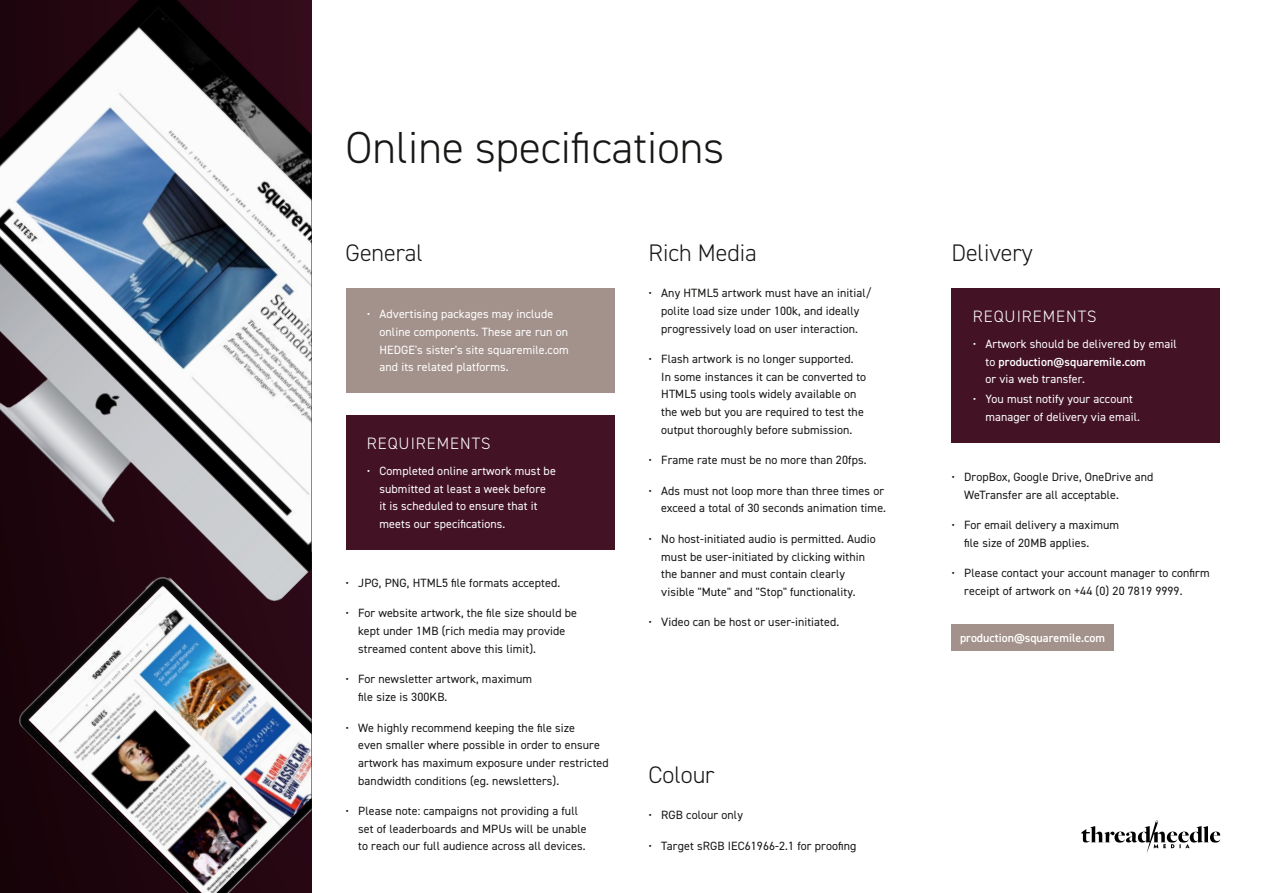
<style>
.page{position:relative;width:1263px;height:893px;background:#fff}
.page>*{position:absolute;margin:0;border:0;box-sizing:border-box;transform-origin:0 0}
.t1{font:300 45px "DIN2014";color:#181716}
.t2{font:300 24px "DIN2014";color:#181716}
.t3{font:300 16.5px "DIN2014";letter-spacing:.06em;color:#fff}
.t4{font:12px/17.7px "DIN2014";letter-spacing:.01em;color:#181716}
.t5{font:12px/17.7px "DIN2014";letter-spacing:.01em;color:#fff}
.t6{font:600 12px "DIN2014";color:#fff}
.s1{font-weight:600}
</style>
<div class="page">
<img style="left:14px;top:651px;width:297px;height:242px">
<img style="left:0;top:0;width:311px;height:651px">
<div style="left:345px;top:415px;width:269px;height:134px;background:#431224"></div>
<div style="left:345px;top:288px;width:269px;height:105px;background:#a3928b"></div>
<svg style="left:1081px;top:820px;width:139px;height:33px"></svg>
<div style="left:951px;top:288px;width:269px;height:154px;background:#431224"></div>
<div style="left:951px;top:624px;width:162px;height:26px;background:#a3928b"></div>
<h1 class="t1" style="left:345px;top:120px;width:380px">Online specifications</h1>
<h2 class="t2" style="left:345px;top:238px;width:79px">General</h2>
<p class="t5" style="left:379px;top:305px;width:191px;text-indent:-13px">• Advertising packages may include online components. These are run on HEDGE's sister's site squaremile.com and its related platforms.</p>
<h3 class="t3" style="left:367px;top:433px;width:125px">REQUIREMENTS</h3>
<p class="t5" style="left:379px;top:462px;width:178px;text-indent:-13px">• Completed online artwork must be submitted at least a week before<br>it is scheduled to ensure that it meets our specifications.</p>
<p class="t4" style="left:345px;top:574px;width:216px">• JPG, PNG, HTML5 file formats accepted.</p>
<p class="t4" style="left:358px;top:604px;width:220px;text-indent:-13px">• For website artwork, the file size should be kept under 1MB (rich media may provide streamed content above this limit).</p>
<p class="t4" style="left:358px;top:670px;width:175px;text-indent:-13px">• For newsletter artwork, maximum file size is 300KB.</p>
<p class="t4" style="left:358px;top:718px;width:252px;text-indent:-13px">• We highly recommend keeping the file size<br>even smaller where possible in order to ensure artwork has maximum exposure under restricted bandwidth conditions (eg. newsletters).</p>
<p class="t4" style="left:358px;top:802px;width:230px;text-indent:-13px">• Please note: campaigns not providing a full set of leaderboards and MPUs will be unable to reach our full audience across all devices.</p>
<h2 class="t2" style="left:648px;top:238px;width:110px">Rich Media</h2>
<p class="t4" style="left:648px;top:284px;width:225px;text-align:center">• Any HTML5 artwork must have an initial/ polite load size under 100k, and ideally progressively load on user interaction.</p>
<p class="t4" style="left:661px;top:350px;width:206px;text-indent:-13px">• Flash artwork is no longer supported.<br>In some instances it can be converted to HTML5 using tools widely available on the web but you are required to test the output thoroughly before submission.</p>
<p class="t4" style="left:648px;top:451px;width:220px">• Frame rate must be no more than 20fps.</p>
<p class="t4" style="left:648px;top:481px;width:239px;text-align:right">• Ads must not loop more than three times or exceed a total of 30 seconds animation time.</p>
<p class="t4" style="left:661px;top:530px;width:216px;text-indent:-13px">• No host-initiated audio is permitted. Audio must be user-initiated by clicking within the banner and must contain clearly visible "Mute" and "Stop" functionality.</p>
<p class="t4" style="left:648px;top:613px;width:192px">• Video can be host or user-initiated.</p>
<h2 class="t2" style="left:648px;top:760px;width:68px">Colour</h2>
<p class="t4" style="left:648px;top:806px;width:96px">• RGB colour only</p>
<p class="t4" style="left:648px;top:836px;width:209px">• Target sRGB IEC61966-2.1 for proofing</p>
<h2 class="t2" style="left:951px;top:238px;width:83px">Delivery</h2>
<h3 class="t3" style="left:973px;top:306px;width:125px">REQUIREMENTS</h3>
<p class="t5" style="left:985px;top:335px;width:193px;text-indent:-13px">• Artwork should be delivered by email to <span class="s1">production@squaremile.com<br></span>or via web transfer.</p>
<p class="t5" style="left:985px;top:390px;width:156px;text-indent:-13px">• You must notify your account manager of delivery via email.</p>
<p class="t4" style="left:964px;top:468px;width:191px;text-indent:-13px">• DropBox, Google Drive, OneDrive and<br>WeTransfer are all acceptable.</p>
<p class="t4" style="left:964px;top:516px;width:156px;text-indent:-13px">• For email delivery a maximum file size of 20MB applies.</p>
<p class="t4" style="left:964px;top:564px;width:247px;text-indent:-13px">• Please contact your account manager to confirm receipt of artwork on +44 (0) 20 7819 9999.</p>
<p class="t6" style="left:960px;top:629px;width:147px">production@squaremile.com</p>
</div>
